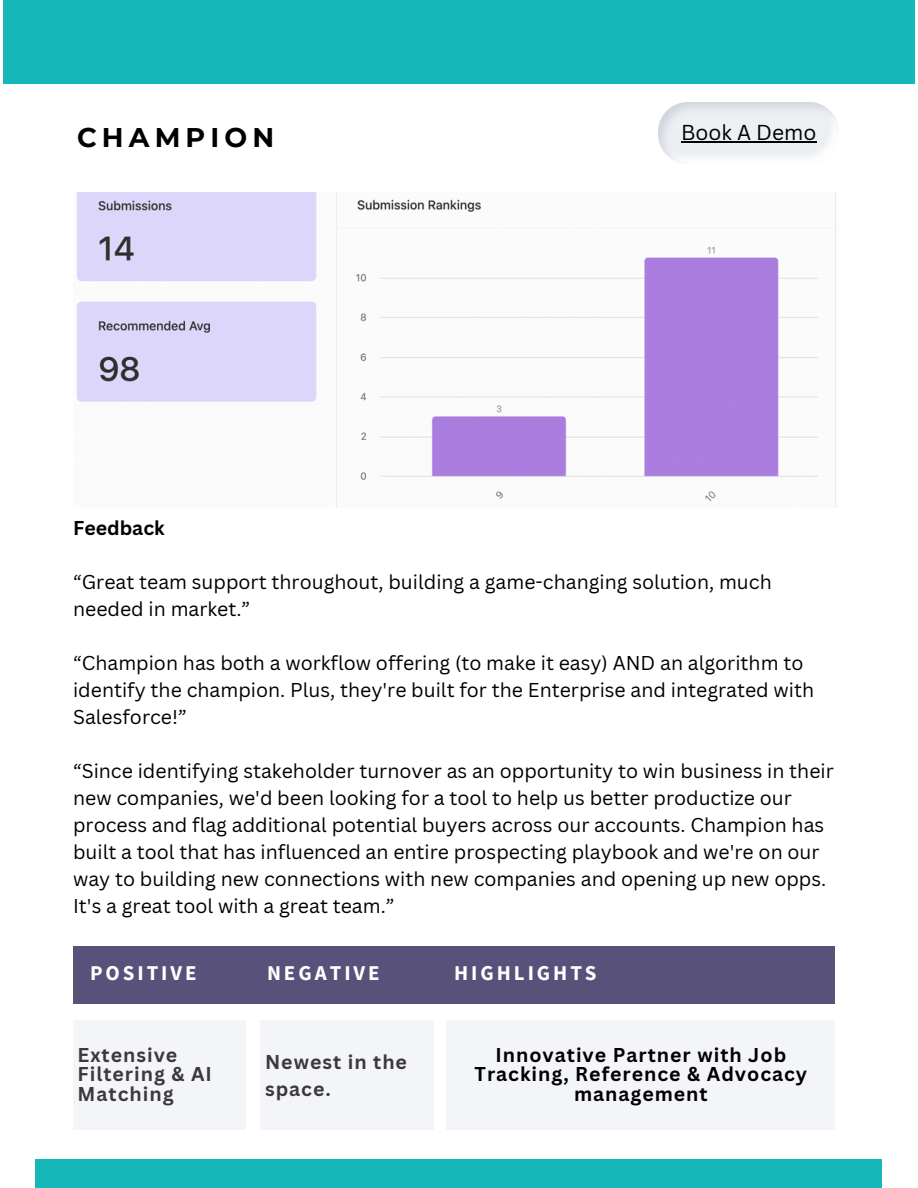
<style>
.page{position:relative;width:918px;height:1188px;background:#fff}
.page>*{position:absolute;margin:0;border:0;box-sizing:border-box;transform-origin:0 0}
.t1{font:700 27px "Montserrat";letter-spacing:.19em;color:#000}
.t2{font:700 21px "Source Sans Pro";letter-spacing:.14em;color:#fff}
.t3{font:21px "Canva Sans";color:#000}
.t4{font:19.5px/27px "Canva Sans";color:#000}
.t5{font:700 19.5px/19.2px "Canva Sans";letter-spacing:.05em;color:#000;text-align:center}
.t6{font:700 19.5px/19.2px "Canva Sans";letter-spacing:.05em;color:#3a3a3a}
.t7{font:700 19.5px "Canva Sans";color:#000}
</style>
<div class="page">
<div style="left:3px;top:0;width:912px;height:84px;background:#15b7b8"></div>
<img style="left:76px;top:193px;width:760px;height:315px">
<img style="left:659px;top:103px;width:179px;height:59px">
<hr style="left:681px;top:141px;width:136px;height:1px;background:#000">
<div style="left:36px;top:1159px;width:846px;height:29px;background:#15b7b8"></div>
<div style="left:73px;top:947px;width:762px;height:56px;background:#58527b"></div>
<div style="left:73px;top:1021px;width:173px;height:109px;background:#f3f5f9"></div>
<div style="left:261px;top:1021px;width:172px;height:109px;background:#f3f5f9"></div>
<div style="left:447px;top:1021px;width:388px;height:109px;background:#f3f5f9"></div>
<p class="t1" style="left:77px;top:121px;width:199px">CHAMPION</p>
<p class="t3" style="left:681px;top:118px;width:137px">Book A Demo</p>
<p class="t7" style="left:73px;top:514px;width:93px">Feedback</p>
<p class="t4" style="left:73px;top:568px;width:700px">“Great team support throughout, building a game-changing solution, much needed in market.”</p>
<h3 class="t4" style="left:73px;top:649px;width:743px">“Champion has both a workflow offering (to make it easy) AND an algorithm to identify the champion. Plus, they're built for the Enterprise and integrated with<br>Salesforce!”</h3>
<p class="t4" style="left:73px;top:757px;width:762px">“Since identifying stakeholder turnover as an opportunity to win business in their new companies, we'd been looking for a tool to help us better productize our process and flag additional potential buyers across our accounts. Champion has built a tool that has influenced an entire prospecting playbook and we're on our way to building new connections with new companies and opening up new opps.<br>It's a great tool with a great team.”</p>
<h2 class="t2" style="left:90px;top:960px;width:108px">POSITIVE</h2>
<h2 class="t2" style="left:267px;top:960px;width:114px">NEGATIVE</h2>
<h2 class="t2" style="left:454px;top:960px;width:144px">HIGHLIGHTS</h2>
<p class="t6" style="left:78px;top:1045px;width:136px">Extensive<br>Filtering &amp; AI<br>Matching</p>
<h3 class="t6" style="left:265px;top:1048px;width:143px;line-height:27px">Newest in the space.</h3>
<h3 class="t5" style="left:474px;top:1045px;width:334px">Innovative Partner with Job<br>Tracking, Reference &amp; Advocacy management</h3>
</div>
